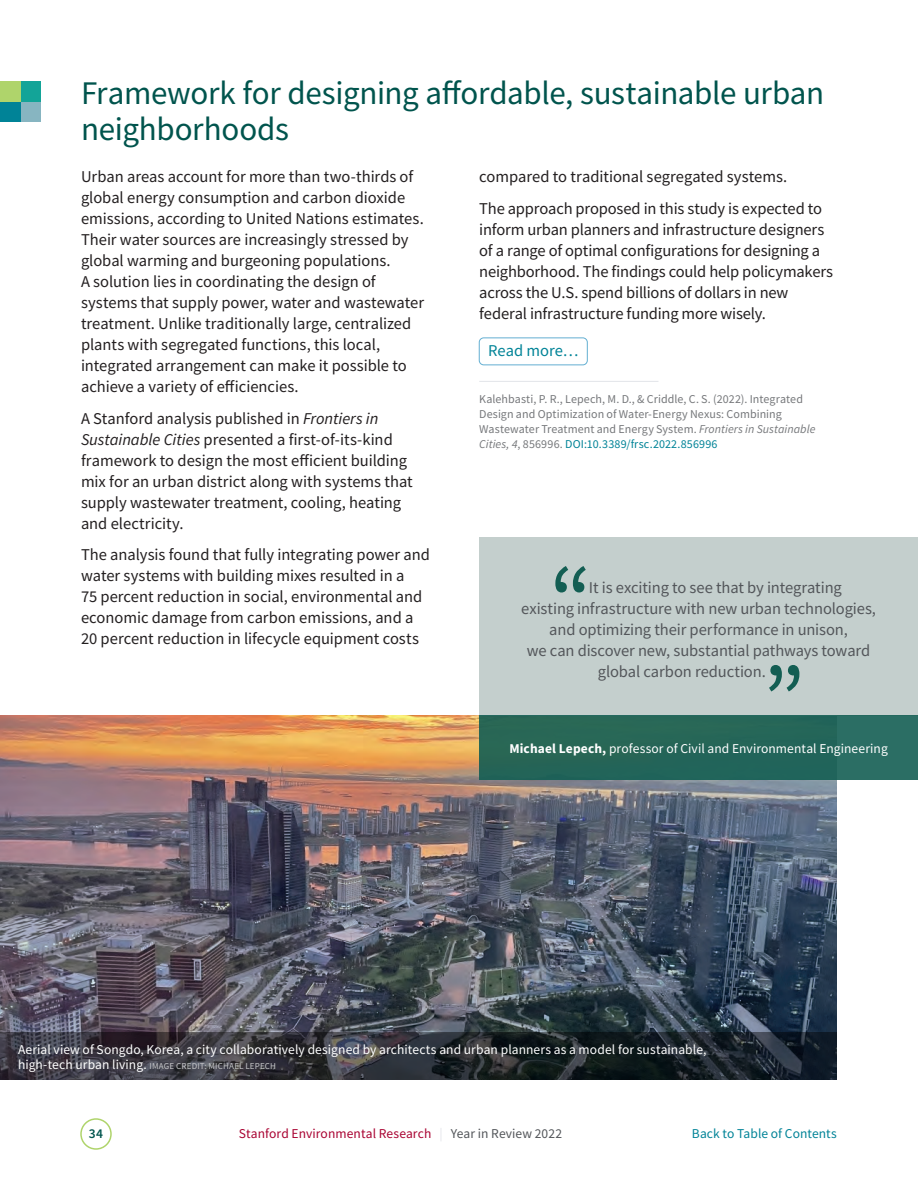
<style>
.page{position:relative;width:918px;height:1188px;background:#fff}
.page>*{position:absolute;margin:0;border:0;box-sizing:border-box;transform-origin:0 0}
.t1{font:33px/36px "Source Sans Pro";letter-spacing:-.01em;color:#00544d}
.t2{font:16.5px/21px "Source Sans Pro";letter-spacing:-.005em;color:#231f20}
.t3{font:16.5px "Source Sans Pro";letter-spacing:-.01em;color:#53565a}
.t4{font:16.5px "Source Sans Pro";color:#008397}
.t5{font:13.5px "Source Sans Pro";letter-spacing:.005em;color:#fff}
.t6{font:13.5px "Source Sans Pro";letter-spacing:.005em;color:#a90332}
.t7{font:13.5px "Source Sans Pro";letter-spacing:.005em;color:#008397}
.t8{font:600 13.5px "Source Sans Pro";color:#00544d}
.t9{font:12px/15px "Source Sans Pro";letter-spacing:.01em;color:#76787b}
.t10{font:9px "Source Sans Pro";letter-spacing:.02em;color:#c7c8ca}
.s1{font-style:italic}
.s2{color:#008397}
.s3{font-weight:700}
.s4{font-size:13.5px;color:#fff}
.s5{color:#e2e4e9}
.s6{color:#53565a}
</style>
<div class="page">
<div style="left:80px;top:1118px;width:32px;height:32px;border:2px solid #afd46b;border-radius:50%"></div>
<div style="left:479px;top:338px;width:109px;height:27px;border:1px solid #63afd2;border-radius:4px"></div>
<hr style="left:479px;top:381px;width:179px;height:1px;background:#e2e4e9">
<img style="left:0;top:716px;width:837px;height:316px">
<div style="left:479px;top:537px;width:439px;height:179px;background:#c4cfcd"></div>
<svg style="left:555px;top:566px;width:31px;height:26px"></svg>
<svg style="left:769px;top:665px;width:30px;height:27px"></svg>
<div style="left:479px;top:716px;width:439px;height:64px;background:#276658"></div>
<div style="left:20px;top:101px;width:20px;height:21px;background:#87b5c1"></div>
<div style="left:0;top:101px;width:20px;height:21px;background:#008397"></div>
<div style="left:20px;top:81px;width:20px;height:20px;background:#13a498"></div>
<div style="left:0;top:81px;width:20px;height:20px;background:#afd46b"></div>
<svg style="left:0;top:1032px;width:837px;height:48px;background:#2a2e35"></svg>
<h1 class="t1" style="left:81px;top:75px;width:745px">Framework for designing affordable, sustainable urban neighborhoods</h1>
<p class="t2" style="left:81px;top:166px;width:345px">Urban areas account for more than two-thirds of global energy consumption and carbon dioxide emissions, according to United Nations estimates.<br>Their water sources are increasingly stressed by global warming and burgeoning populations.<br>A solution lies in coordinating the design of systems that supply power, water and wastewater treatment. Unlike traditionally large, centralized plants with segregated functions, this local, integrated arrangement can make it possible to achieve a variety of efficiencies.</p>
<p class="t2" style="left:81px;top:408px;width:333px">A Stanford analysis published in <span class="s1">Frontiers in Sustainable Cities</span> presented a first-of-its-kind framework to design the most efficient building mix for an urban district along with systems that supply wastewater treatment, cooling, heating and electricity.</p>
<p class="t2" style="left:81px;top:544px;width:350px">The analysis found that fully integrating power and water systems with building mixes resulted in a<br>75 percent reduction in social, environmental and economic damage from carbon emissions, and a 20 percent reduction in lifecycle equipment costs</p>
<p class="t2" style="left:479px;top:161px;width:344px;line-height:31.5px">compared to traditional segregated systems.<br>The approach proposed in this study is expected to</p>
<p class="t2" style="left:479px;top:219px;width:355px">inform urban planners and infrastructure designers of a range of optimal configurations for designing a neighborhood. The findings could help policymakers across the U.S. spend billions of dollars in new federal infrastructure funding more wisely.</p>
<p class="t4" style="left:488px;top:340px;width:92px">Read more…</p>
<p class="t9" style="left:479px;top:391px;width:338px">Kalehbasti, P. R., Lepech, M. D., &amp; Criddle, C. S. (2022). Integrated Design and Optimization of Water-Energy Nexus: Combining Wastewater Treatment and Energy System. <span class="s1">Frontiers in Sustainable Cities, 4</span>, 856996. <span class="s2">DOI:10.3389/frsc.2022.856996</span></p>
<p class="t3" style="left:589px;top:577px;width:254px">It is exciting to see that by integrating</p>
<p class="t3" style="left:521px;top:598px;width:356px">existing infrastructure with new urban technologies,</p>
<p class="t3" style="left:549px;top:619px;width:300px">and optimizing their performance in unison,</p>
<p class="t3" style="left:527px;top:640px;width:345px">we can discover new, substantial pathways toward</p>
<p class="t3" style="left:598px;top:661px;width:170px">global carbon reduction.</p>
<p class="t5" style="left:509px;top:740px;width:380px"><span class="s3">Michael Lepech,</span> professor of Civil and Environmental Engineering</p>
<p class="t5" style="left:18px;top:1041px;width:690px">Aerial view of Songdo, Korea, a city collaboratively designed by architects and urban planners as a model for sustainable,</p>
<p class="t10" style="left:18px;top:1060px;width:259px"><span class="s4">high-tech urban living.</span> IMAGE CREDIT: MICHAEL LEPECH</p>
<p class="t8" style="left:89px;top:1125px;width:16px">34</p>
<p class="t6" style="left:239px;top:1125px;width:325px">Stanford Environmental Research <span class="s5">|</span> <span class="s6">Year in Review 2022</span></p>
<p class="t7" style="left:692px;top:1125px;width:147px">Back to Table of Contents</p>
</div>
